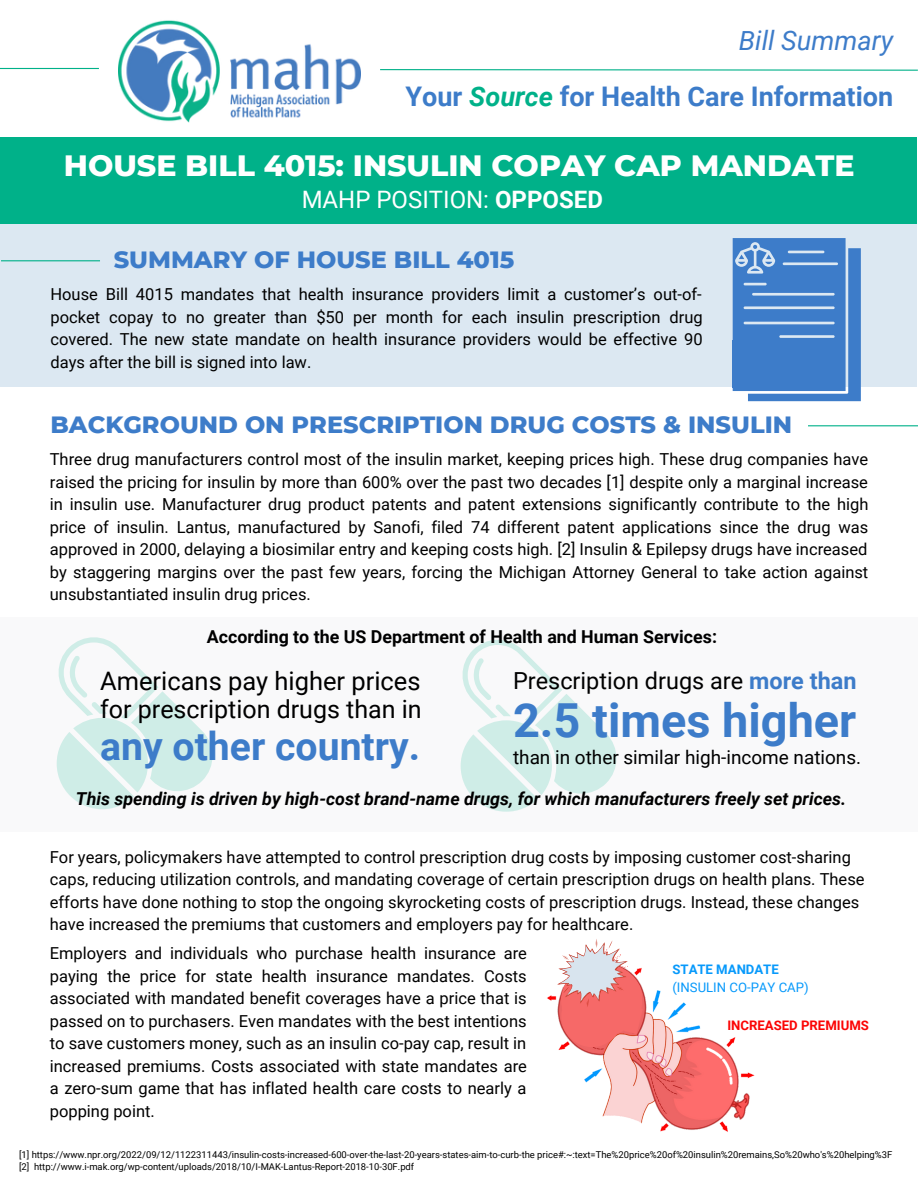
<style>
.page{position:relative;width:918px;height:1188px;background:#fff}
.page>*{position:absolute;margin:0;border:0;box-sizing:border-box;transform-origin:0 0}
.t1{font:700 46.95px "Roboto";color:#3d7cc9}
.t2{font:700 39.15px "Roboto";color:#3d7cc9}
.t3{font:800 30px "Montserrat";color:#fff}
.t4{font:700 27px "Roboto";color:#3d7cc9}
.t5{font:italic 27px "Roboto";color:#3d7cc9}
.t6{font:25.5px "Roboto";color:#000}
.t7{font:25.05px "Roboto";color:#000}
.t8{font:800 24px "Montserrat";color:#3d7cc9}
.t9{font:24px "Roboto";color:#fff}
.t10{font:23.55px "Roboto";color:#000}
.t11{font:18.9px "Roboto";color:#000}
.t12{font:italic 700 17.85px "Roboto";color:#000}
.t13{font:700 17.85px "Roboto";color:#000}
.t14{font:16.5px/22.5px "Roboto";color:#000;text-align:justify}
.t15{font:13.2px "Roboto";color:#0799fb}
.t16{font:700 13.2px "Roboto";color:#fb0404}
.t17{font:700 13.2px "Roboto";color:#0799fb}
.t18{font:9.45px/12.6px "Roboto";color:#000}
.s1{font-style:italic;color:#00b189}
.s2{font-weight:700}
.s3{font-weight:700;color:#3d7cc9}
</style>
<div class="page">
<div style="left:0;top:220px;width:917px;height:167px;background:#dce8f2"></div>
<hr style="left:1px;top:260px;width:99px;height:1px;background:#00b189">
<img style="left:118px;top:20px;width:242px;height:102px">
<div style="left:0;top:138px;width:917px;height:86px;background:#00b189"></div>
<hr style="left:0;top:68px;width:99px;height:1px;background:#00b189">
<svg style="left:380px;top:69px;width:538px;height:2px"></svg>
<hr style="left:808px;top:425px;width:110px;height:1px;background:#00b189">
<div style="left:0;top:617px;width:918px;height:214px;background:#f3f3f4"></div>
<img style="left:547px;top:990px;width:208px;height:142px">
<svg style="left:557px;top:939px;width:96px;height:110px"></svg>
<svg style="left:733px;top:238px;width:128px;height:163px;background:#578ecf"></svg>
<div style="left:733px;top:340px;width:107px;height:47px;background:#3d7cc9"></div>
<svg style="left:461px;top:640px;width:155px;height:172px"></svg>
<svg style="left:57px;top:637px;width:156px;height:172px"></svg>
<h3 class="t5" style="left:739px;top:25px;width:156px">Bill Summary</h3>
<h3 class="t4" style="left:406px;top:81px;width:489px">Your <span class="s1">Source</span> for Health Care Information</h3>
<h3 class="t3" style="left:64px;top:147px;width:792px">HOUSE BILL 4015: INSULIN COPAY CAP MANDATE</h3>
<h3 class="t9" style="left:302px;top:186px;width:303px">MAHP POSITION: <span class="s2">OPPOSED</span></h3>
<h3 class="t8" style="left:114px;top:245px;width:402px">SUMMARY OF HOUSE BILL 4015</h3>
<p class="t14" style="left:50px;top:283px;width:654px">House Bill 4015 mandates that health insurance providers limit a customer’s out-of&shy;pocket copay to no greater than $50 per month for each insulin prescription drug covered. The new state mandate on health insurance providers would be effective 90 days after the bill is signed into law.</p>
<h3 class="t8" style="left:50px;top:410px;width:743px">BACKGROUND ON PRESCRIPTION DRUG COSTS &amp; INSULIN</h3>
<p class="t14" style="left:50px;top:448px;width:820px">Three drug manufacturers control most of the insulin market, keeping prices high. These drug companies have raised the pricing for insulin by more than 600% over the past two decades [1] despite only a marginal increase in insulin use. Manufacturer drug product patents and patent extensions significantly contribute to the high price of insulin. Lantus, manufactured by Sanofi, filed 74 different patent applications since the drug was approved in 2000, delaying a biosimilar entry and keeping costs high. [2] Insulin &amp; Epilepsy drugs have increased by staggering margins over the past few years, forcing the Michigan Attorney General to take action against unsubstantiated insulin drug prices.</p>
<p class="t13" style="left:207px;top:626px;width:512px">According to the US Department of Health and Human Services:</p>
<h3 class="t6" style="left:100px;top:666px;width:322px">Americans pay higher prices</h3>
<h3 class="t7" style="left:100px;top:694px;width:323px">for prescription drugs than in</h3>
<h2 class="t2" style="left:100px;top:724px;width:321px">any other country.</h2>
<h3 class="t10" style="left:513px;top:667px;width:345px">Prescription drugs are <span class="s3">more than</span></h3>
<h1 class="t1" style="left:513px;top:693px;width:345px">2.5 times higher</h1>
<p class="t11" style="left:513px;top:747px;width:350px">than in other similar high-income nations.</p>
<p class="t12" style="left:76px;top:789px;width:772px">This spending is driven by high-cost brand-name drugs, for which manufacturers freely set prices.</p>
<p class="t14" style="left:50px;top:846px;width:816px;text-align:left">For years, policymakers have attempted to control prescription drug costs by imposing customer cost-sharing caps, reducing utilization controls, and mandating coverage of certain prescription drugs on health plans. These efforts have done nothing to stop the ongoing skyrocketing costs of prescription drugs. Instead, these changes have increased the premiums that customers and employers pay for healthcare.</p>
<p class="t14" style="left:50px;top:942px;width:479px">Employers and individuals who purchase health insurance are paying the price for state health insurance mandates. Costs associated with mandated benefit coverages have a price that is passed on to purchasers. Even mandates with the best intentions to save customers money, such as an insulin co-pay cap, result in increased premiums. Costs associated with state mandates are a zero-sum game that has inflated health care costs to nearly a popping point.</p>
<p class="t17" style="left:672px;top:961px;width:108px">STATE MANDATE</p>
<p class="t15" style="left:672px;top:979px;width:138px">(INSULIN CO-PAY CAP)</p>
<p class="t16" style="left:727px;top:1018px;width:143px">INCREASED PREMIUMS</p>
<p class="t18" style="left:19px;top:1148px;width:875px">[1] https://www.npr.org/2022/09/12/1122311443/insulin-costs-increased-600-over-the-last-20-years-states-aim-to-curb-the price#:~:text=The%20price%20of%20insulin%20remains,So%20who's%20helping%3F [2] http://www.i-mak.org/wp-content/uploads/2018/10/I-MAK-Lantus-Report-2018-10-30F.pdf</p>
</div>
